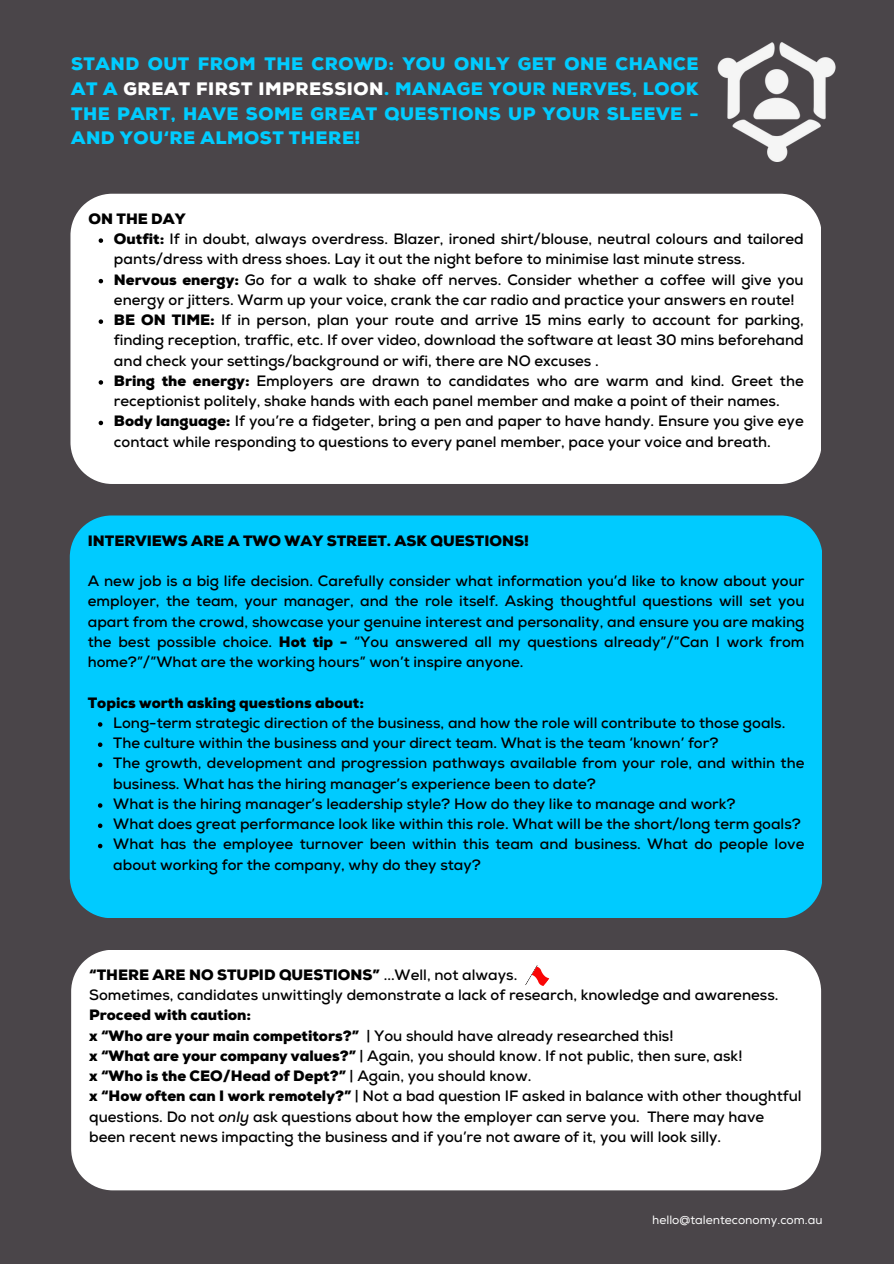
<style>
.page{position:relative;width:894px;height:1264px;background:#fff}
.page>*{position:absolute;margin:0;border:0;box-sizing:border-box;transform-origin:0 0}
.t1{font:900 18px/24.8px "Nexa";letter-spacing:.03em;color:#0cf;text-align:justify}
.t2{font:700 15px/20.2px "Nexa";color:#000}
.t3{font:900 15px "Nexa";color:#000}
.t4{font:12px "Nexa";color:#fff}
.s1{color:#fff}
.s2{font-weight:900}
.s3{font-style:italic}
</style>
<div class="page">
<div style="left:0;top:0;width:893px;height:1263px;background:#4a4549"></div>
<img style="left:717px;top:42px;width:119px;height:120px">
<div style="left:70px;top:194px;width:751px;height:290px;background:#fff"></div>
<svg style="left:99px;top:238px;width:4px;height:5px"></svg>
<svg style="left:99px;top:279px;width:4px;height:4px"></svg>
<svg style="left:99px;top:319px;width:4px;height:5px"></svg>
<svg style="left:99px;top:380px;width:4px;height:5px"></svg>
<svg style="left:99px;top:421px;width:4px;height:4px"></svg>
<div style="left:70px;top:515px;width:751px;height:403px;background:#00cbff"></div>
<svg style="left:98px;top:722px;width:4px;height:4px"></svg>
<svg style="left:98px;top:742px;width:4px;height:5px"></svg>
<svg style="left:98px;top:762px;width:4px;height:5px"></svg>
<svg style="left:98px;top:803px;width:4px;height:4px"></svg>
<svg style="left:98px;top:823px;width:4px;height:5px"></svg>
<svg style="left:98px;top:843px;width:4px;height:5px"></svg>
<div style="left:71px;top:950px;width:749px;height:240px;background:#fff"></div>
<svg style="left:524px;top:964px;width:27px;height:23px"></svg>
<p class="t1" style="left:71px;top:52px;width:628px">STAND OUT FROM THE CROWD: YOU ONLY GET ONE CHANCE AT A <span class="s1">GREAT FIRST IMPRESSION</span>. MANAGE YOUR NERVES, LOOK THE PART, HAVE SOME GREAT QUESTIONS UP YOUR SLEEVE - AND YOU‘RE ALMOST THERE!</p>
<h1 class="t3" style="left:88px;top:210px;width:99px">ON THE DAY</h1>
<h2 class="t2" style="left:114px;top:229px;width:691px"><span class="s2">Outfit:</span> If in doubt, always overdress. Blazer, ironed shirt/blouse, neutral colours and tailored pants/dress with dress shoes. Lay it out the night before to minimise last minute stress.</h2>
<p class="t2" style="left:114px;top:270px;width:691px"><span class="s2">Nervous energy:</span> Go for a walk to shake off nerves. Consider whether a coffee will give you energy or jitters. Warm up your voice, crank the car radio and practice your answers en route!</p>
<p class="t2" style="left:114px;top:310px;width:691px;text-align:justify"><span class="s2">BE ON TIME:</span> If in person, plan your route and arrive 15 mins early to account for parking, finding reception, traffic, etc. If over video, download the software at least 30 mins beforehand and check your settings/background or wifi, there are NO excuses .</p>
<p class="t2" style="left:114px;top:371px;width:691px"><span class="s2">Bring the energy:</span> Employers are drawn to candidates who are warm and kind. Greet the receptionist politely, shake hands with each panel member and make a point of their names.</p>
<p class="t2" style="left:114px;top:411px;width:691px"><span class="s2">Body language:</span> If you’re a fidgeter, bring a pen and paper to have handy. Ensure you give eye contact while responding to questions to every panel member, pace your voice and breath.</p>
<p class="t3" style="left:88px;top:531px;width:442px">INTERVIEWS ARE A TWO WAY STREET. ASK QUESTIONS!</p>
<h2 class="t2" style="left:88px;top:571px;width:718px;text-align:justify">A new job is a big life decision. Carefully consider what information you’d like to know about your employer, the team, your manager, and the role itself. Asking thoughtful questions will set you apart from the crowd, showcase your genuine interest and personality, and ensure you are making the best possible choice. <span class="s2">Hot tip -</span> “You answered all my questions already”/”Can I work from home?”/”What are the working hours” won’t inspire anyone.</h2>
<h3 class="t3" style="left:88px;top:693px;width:278px">Topics worth asking questions about:</h3>
<h3 class="t2" style="left:113px;top:713px;width:673px">Long-term strategic direction of the business, and how the role will contribute to those goals.</h3>
<p class="t2" style="left:113px;top:733px;width:606px">The culture within the business and your direct team. What is the team ‘known’ for?</p>
<p class="t2" style="left:113px;top:753px;width:692px">The growth, development and progression pathways available from your role, and within the business. What has the hiring manager’s experience been to date?</p>
<p class="t2" style="left:113px;top:794px;width:623px">What is the hiring manager’s leadership style? How do they like to manage and work?</p>
<p class="t2" style="left:113px;top:814px;width:689px">What does great performance look like within this role. What will be the short/long term goals?</p>
<p class="t2" style="left:113px;top:834px;width:692px">What has the employee turnover been within this team and business. What do people love about working for the company, why do they stay?</p>
<p class="t2" style="left:89px;top:964px;width:713px"><span class="s2">“THERE ARE NO STUPID QUESTIONS”</span> ...Well, not always.<br>Sometimes, candidates unwittingly demonstrate a lack of research, knowledge and awareness.<br><span class="s2">Proceed with caution:<br>x “Who are your main competitors?”</span> | You should have already researched this!<br><span class="s2">x “What are your company values?”</span> | Again, you should know. If not public, then sure, ask!<br><span class="s2">x “Who is the CEO/Head of Dept?”</span> | Again, you should know.<br><span class="s2">x “How often can I work remotely?”</span> | Not a bad question IF asked in balance with other thoughtful questions. Do not <span class="s3">only</span> ask questions about how the employer can serve you. There may have</p>
<h3 class="t2" style="left:89px;top:1126px;width:633px">been recent news impacting the business and if you’re not aware of it, you will look silly.</h3>
<p class="t4" style="left:652px;top:1212px;width:172px">hello@talenteconomy.com.au</p>
</div>
